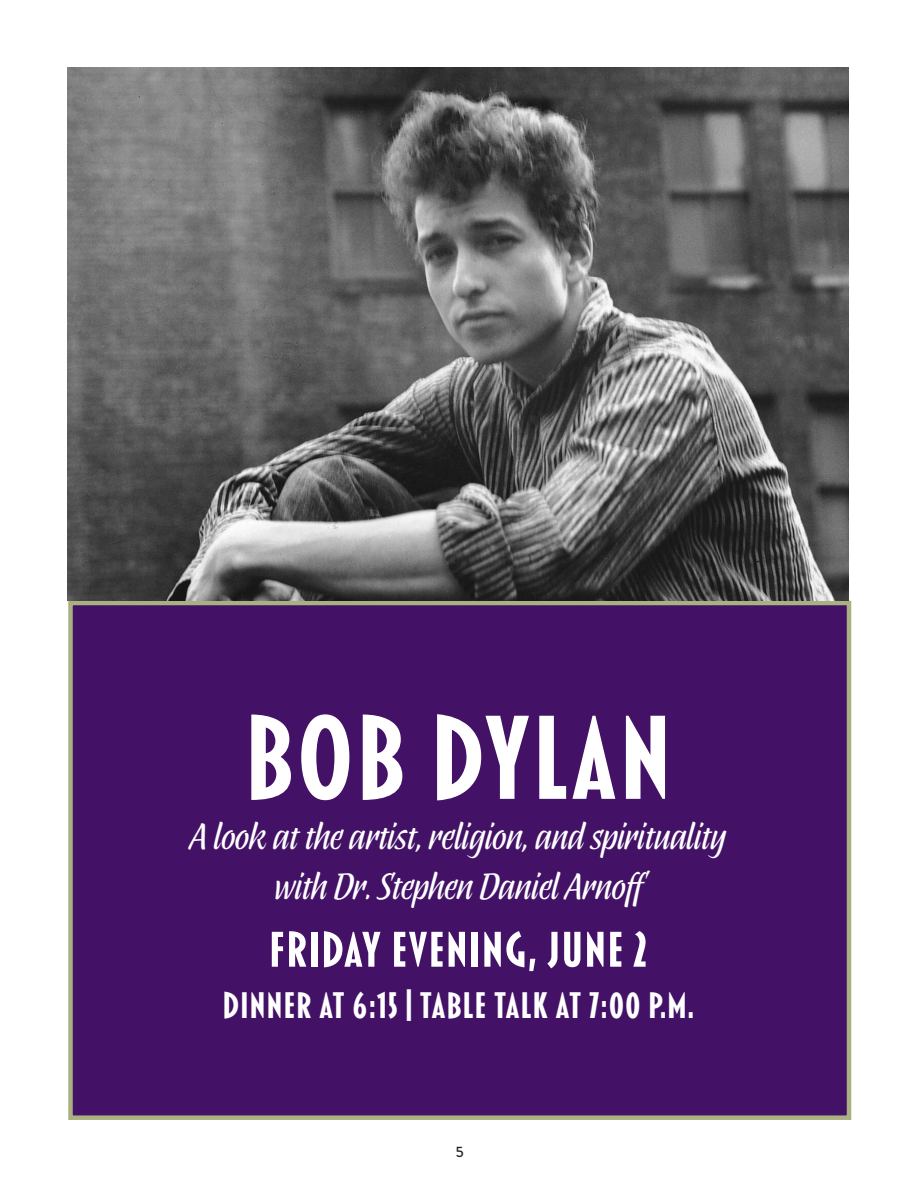
<style>
.page{position:relative;width:918px;height:1188px;background:#fff}
.page>*{position:absolute;margin:0;border:0;box-sizing:border-box;transform-origin:0 0}
.t1{font:700 121.5px "Blakely";color:#fff}
.t2{font:700 51px "Blakely";color:#fff}
.t3{font:700 37.5px "Blakely";color:#fff}
.t4{font:36px "Abelina Pro";color:#fff}
.article_subtitle{font:500 15px "Brandon Grotesque";color:#231f20}
</style>
<div class="page">
<div style="left:68px;top:601px;width:783px;height:519px;background:#431266;border:4px solid #abb081"></div>
<img style="left:68px;top:68px;width:780px;height:533px">
<p class="t1" style="left:243px;top:700px;width:431px">BOB DYLAN</p>
<p class="t4" style="left:190px;top:815px;width:537px">A look at the artist, religion, and spirituality</p>
<p class="t4" style="left:274px;top:865px;width:379px">with Dr. Stephen Daniel Arnoff</p>
<p class="t2" style="left:268px;top:925px;width:381px">FRIDAY EVENING, JUNE 2</p>
<p class="t3" style="left:222px;top:988px;width:474px">DINNER At 6:15 | TABLE TALK AT 7:00 P.M.</p>
<p class="article_subtitle" style="left:456px;top:1142px;width:9px">5</p>
</div>
